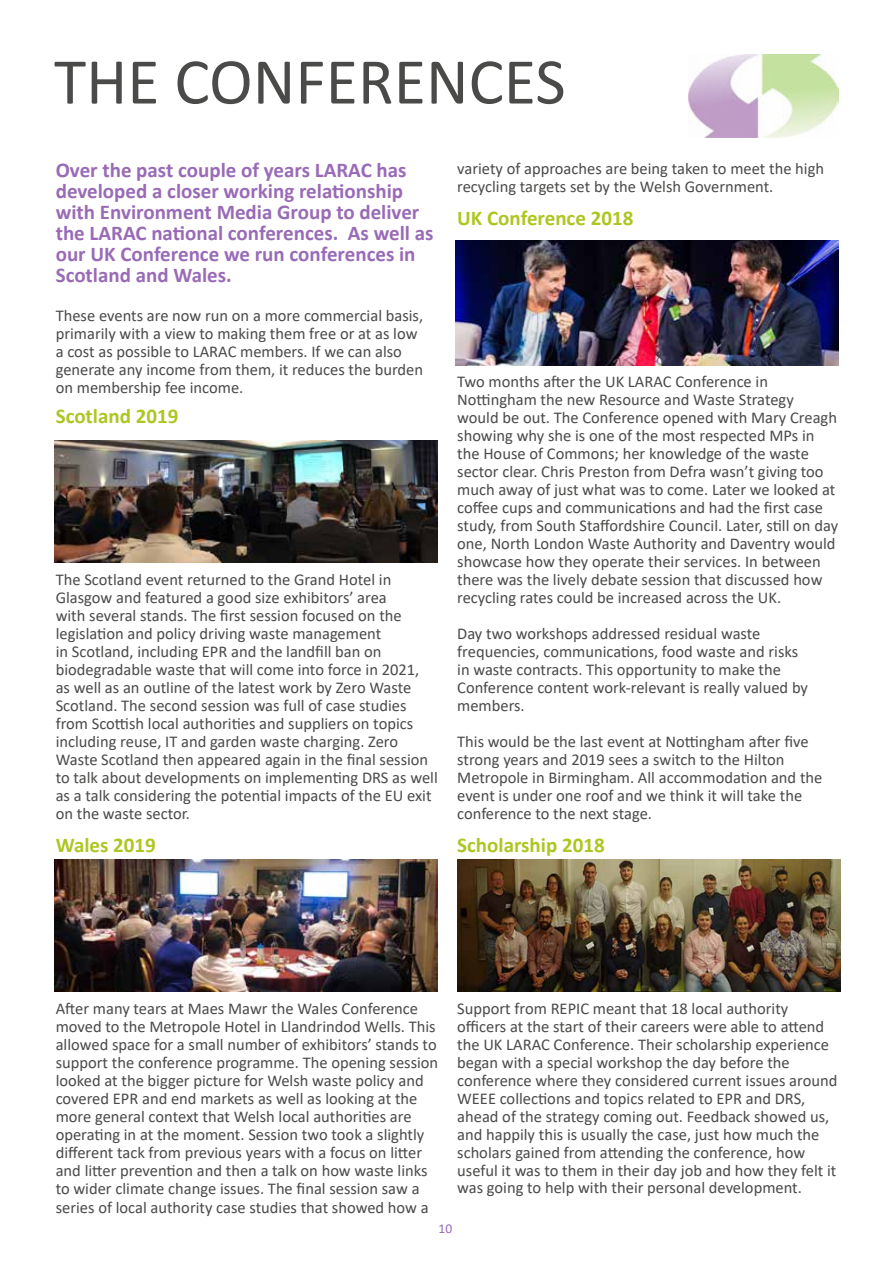
<style>
.page{position:relative;width:893px;height:1263px;background:#fff}
.page>*{position:absolute;margin:0;border:0;box-sizing:border-box;transform-origin:0 0}
.t1{font:66px "Calibri";color:#4a4a49}
.t2{font:700 21px/21px "Calibri";color:#996bb7}
.t3{font:700 21px "Calibri";color:#aec621}
.t4{font:16.5px/18px "Calibri";color:#4a4a49}
.t5{font:13.5px "Calibri";color:#996bb7}
</style>
<div class="page">
<img style="left:54px;top:440px;width:383px;height:123px">
<img style="left:54px;top:860px;width:383px;height:131px">
<img style="left:455px;top:240px;width:384px;height:125px">
<img style="left:457px;top:860px;width:384px;height:131px">
<img style="left:688px;top:54px;width:151px;height:84px">
<h1 class="t1" style="left:54px;top:36px;width:513px">THE CONFERENCES</h1>
<p class="t2" style="left:56px;top:160px;width:379px">Over the past couple of years LARAC has developed a closer working relationship with Environment Media Group to deliver the LARAC national conferences. As well as our UK Conference we run conferences in Scotland and Wales.</p>
<p class="t4" style="left:56px;top:306px;width:369px">These events are now run on a more commercial basis, primarily with a view to making them free or at as low a cost as possible to LARAC members. If we can also generate any income from them, it reduces the burden on membership fee income.</p>
<p class="t3" style="left:56px;top:402px;width:124px">Scotland 2019</p>
<p class="t4" style="left:56px;top:570px;width:384px">The Scotland event returned to the Grand Hotel in Glasgow and featured a good size exhibitors’ area<br>with several stands. The first session focused on the legislation and policy driving waste management<br>in Scotland, including EPR and the landfill ban on biodegradable waste that will come into force in 2021, as well as an outline of the latest work by Zero Waste Scotland. The second session was full of case studies from Scottish local authorities and suppliers on topics including reuse, IT and garden waste charging. Zero Waste Scotland then appeared again in the final session to talk about developments on implementing DRS as well as a talk considering the potential impacts of the EU exit on the waste sector.</p>
<p class="t3" style="left:56px;top:831px;width:102px">Wales 2019</p>
<p class="t4" style="left:457px;top:159px;width:368px">variety of approaches are being taken to meet the high recycling targets set by the Welsh Government.</p>
<p class="t3" style="left:457px;top:203px;width:178px">UK Conference 2018</p>
<p class="t4" style="left:457px;top:372px;width:382px">Two months after the UK LARAC Conference in Nottingham the new Resource and Waste Strategy would be out. The Conference opened with Mary Creagh showing why she is one of the most respected MPs in the House of Commons; her knowledge of the waste sector clear. Chris Preston from Defra wasn’t giving too much away of just what was to come. Later we looked at coffee cups and communications and had the first case study, from South Staffordshire Council. Later, still on day one, North London Waste Authority and Daventry would showcase how they operate their services. In between there was the lively debate session that discussed how recycling rates could be increased across the UK.</p>
<p class="t4" style="left:457px;top:624px;width:352px">Day two workshops addressed residual waste frequencies, communications, food waste and risks in waste contracts. This opportunity to make the Conference content work-relevant is really valued by members.</p>
<p class="t4" style="left:457px;top:732px;width:367px">This would be the last event at Nottingham after five strong years and 2019 sees a switch to the Hilton Metropole in Birmingham. All accommodation and the event is under one roof and we think it will take the conference to the next stage.</p>
<p class="t3" style="left:457px;top:830px;width:149px">Scholarship 2018</p>
<p class="t4" style="left:56px;top:999px;width:384px">After many tears at Maes Mawr the Wales Conference moved to the Metropole Hotel in Llandrindod Wells. This allowed space for a small number of exhibitors’ stands to support the conference programme. The opening session looked at the bigger picture for Welsh waste policy and covered EPR and end markets as well as looking at the more general context that Welsh local authorities are operating in at the moment. Session two took a slightly different tack from previous years with a focus on litter and litter prevention and then a talk on how waste links to wider climate change issues. The final session saw a series of local authority case studies that showed how a</p>
<p class="t4" style="left:457px;top:999px;width:382px">Support from REPIC meant that 18 local authority officers at the start of their careers were able to attend the UK LARAC Conference. Their scholarship experience began with a special workshop the day before the conference where they considered current issues around WEEE collections and topics related to EPR and DRS, ahead of the strategy coming out. Feedback showed us, and happily this is usually the case, just how much the scholars gained from attending the conference, how useful it was to them in their day job and how they felt it</p>
<p class="t4" style="left:457px;top:1178px;width:346px">was going to help with their personal development.</p>
<p class="t5" style="left:439px;top:1219px;width:15px">10</p>
</div>
